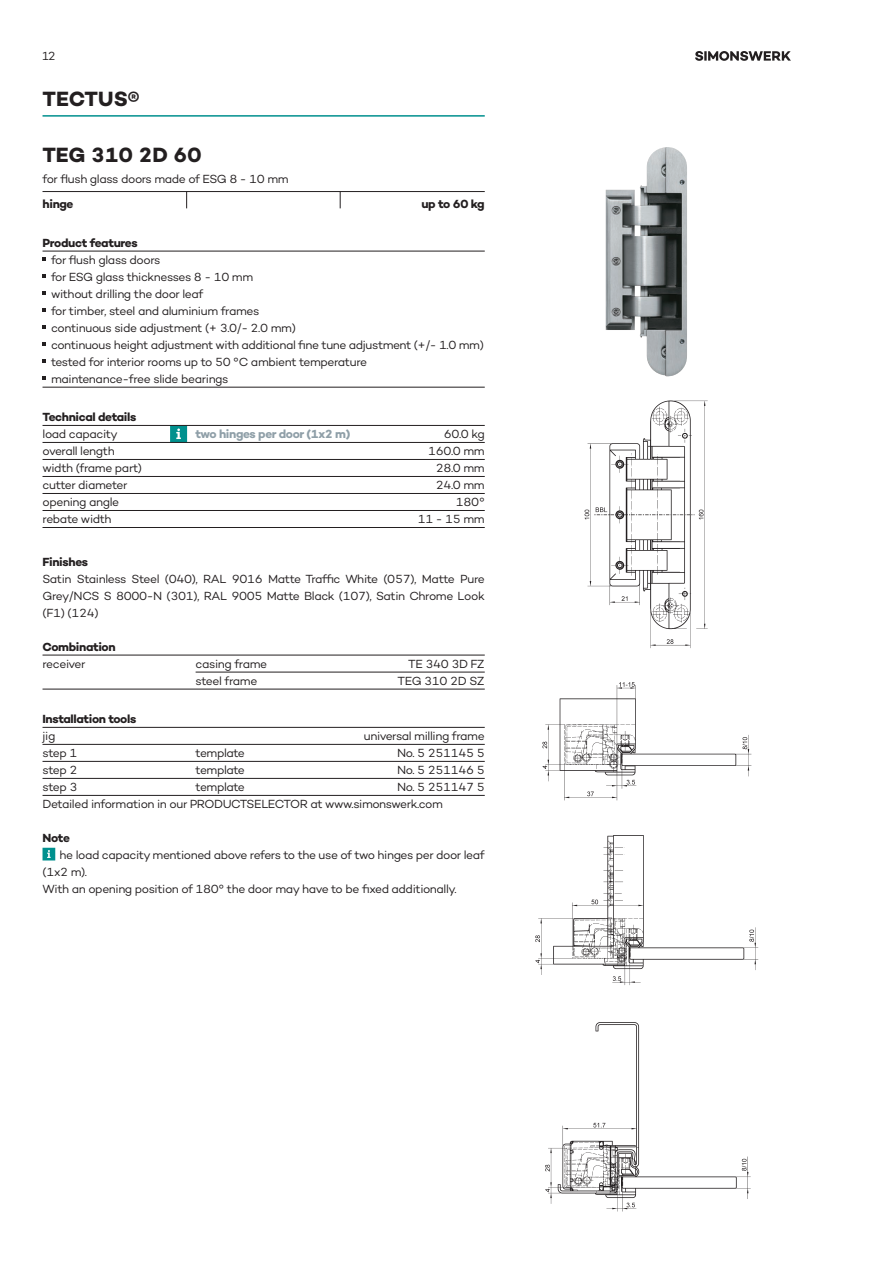
<style>
.page{position:relative;width:893px;height:1263px;background:#fff}
.page>*{position:absolute;margin:0;border:0;box-sizing:border-box;transform-origin:0 0}
.t1{font:700 21px "Campton";color:#231f20}
.t2{font:12px/17px "Campton";letter-spacing:-.035em;color:#231f20}
.t3{font:700 12px "Campton";letter-spacing:-.03em;color:#231f20}
.t4{font:700 12px "Campton";letter-spacing:-.035em;color:#8f9fa8}
</style>
<div class="page">
<svg style="left:695px;top:51px;width:96px;height:10px"></svg>
<hr style="left:43px;top:115px;width:442px;height:2px;background:#00908e">
<hr style="left:43px;top:191px;width:442px;height:1px;background:#231f20">
<svg style="left:186px;top:192px;width:1px;height:16px"></svg>
<svg style="left:340px;top:192px;width:1px;height:16px"></svg>
<svg style="left:170px;top:426px;width:17px;height:16px"></svg>
<hr style="left:43px;top:442px;width:442px;height:1px;background:#231f20">
<hr style="left:43px;top:459px;width:442px;height:1px;background:#231f20">
<hr style="left:43px;top:476px;width:442px;height:1px;background:#231f20">
<hr style="left:43px;top:493px;width:442px;height:1px;background:#231f20">
<hr style="left:43px;top:510px;width:442px;height:1px;background:#231f20">
<hr style="left:43px;top:527px;width:442px;height:1px;background:#231f20">
<hr style="left:43px;top:425px;width:442px;height:1px;background:#231f20">
<hr style="left:196px;top:672px;width:289px;height:1px;background:#231f20">
<hr style="left:43px;top:689px;width:442px;height:1px;background:#231f20">
<hr style="left:43px;top:655px;width:442px;height:1px;background:#231f20">
<hr style="left:43px;top:727px;width:442px;height:1px;background:#231f20">
<hr style="left:43px;top:744px;width:442px;height:1px;background:#231f20">
<hr style="left:43px;top:761px;width:442px;height:1px;background:#231f20">
<hr style="left:43px;top:778px;width:442px;height:1px;background:#231f20">
<hr style="left:43px;top:795px;width:442px;height:1px;background:#231f20">
<svg style="left:43px;top:848px;width:12px;height:12px"></svg>
<img style="left:584px;top:400px;width:124px;height:248px">
<img style="left:606px;top:147px;width:81px;height:230px">
<hr style="left:43px;top:251px;width:442px;height:1px;background:#231f20">
<hr style="left:43px;top:387px;width:442px;height:1px;background:#231f20">
<img style="left:542px;top:682px;width:210px;height:119px">
<img style="left:535px;top:835px;width:224px;height:150px">
<img style="left:545px;top:1022px;width:206px;height:190px">
<p class="t2" style="left:43px;top:47px;width:14px">12</p>
<h1 class="t1" style="left:43px;top:86px;width:99px">TECTUS®</h1>
<h1 class="t1" style="left:43px;top:141px;width:161px">TEG 310 2D 60</h1>
<p class="t2" style="left:43px;top:170px;width:248px">for flush glass doors made of ESG 8 - 10 mm</p>
<p class="t3" style="left:43px;top:197px;width:32px">hinge</p>
<p class="t3" style="left:421px;top:197px;width:65px">up to 60 kg</p>
<p class="t3" style="left:43px;top:235px;width:97px">Product features</p>
<p class="t2" style="left:51px;top:251px;width:434px">for flush glass doors<br>for ESG glass thicknesses 8 - 10 mm<br>without drilling the door leaf<br>for timber, steel and aluminium frames<br>continuous side adjustment (+ 3.0/- 2.0 mm)<br>continuous height adjustment with additional fine tune adjustment (+/- 1.0 mm) tested for interior rooms up to 50 °C ambient temperature<br>maintenance-free slide bearings</p>
<p class="t3" style="left:43px;top:409px;width:95px">Technical details</p>
<p class="t2" style="left:43px;top:425px;width:77px">load capacity</p>
<p class="t2" style="left:444px;top:425px;width:43px">60.0 kg</p>
<p class="t2" style="left:43px;top:442px;width:74px">overall length</p>
<p class="t2" style="left:428px;top:442px;width:58px">160.0 mm</p>
<p class="t2" style="left:43px;top:459px;width:101px">width (frame part)</p>
<p class="t2" style="left:436px;top:459px;width:51px">28.0 mm</p>
<p class="t2" style="left:43px;top:476px;width:86px">cutter diameter</p>
<p class="t2" style="left:436px;top:476px;width:51px">24.0 mm</p>
<p class="t2" style="left:43px;top:493px;width:78px">opening angle</p>
<p class="t2" style="left:456px;top:493px;width:30px">180°</p>
<p class="t2" style="left:43px;top:510px;width:71px">rebate width</p>
<p class="t2" style="left:418px;top:510px;width:69px">11 - 15 mm</p>
<p class="t4" style="left:196px;top:426px;width:156px">two hinges per door (1x2 m)</p>
<p class="t3" style="left:43px;top:554px;width:47px">Finishes</p>
<p class="t2" style="left:43px;top:570px;width:444px;text-align:justify">Satin Stainless Steel (040), RAL 9016 Matte Traffic White (057), Matte Pure Grey/NCS S 8000-N (301), RAL 9005 Matte Black (107), Satin Chrome Look (F1) (124)</p>
<p class="t3" style="left:43px;top:639px;width:75px">Combination</p>
<p class="t2" style="left:43px;top:655px;width:45px">receiver</p>
<p class="t2" style="left:196px;top:655px;width:73px">casing frame</p>
<p class="t2" style="left:408px;top:655px;width:78px">TE 340 3D FZ</p>
<p class="t2" style="left:196px;top:672px;width:63px">steel frame</p>
<p class="t2" style="left:398px;top:672px;width:89px">TEG 310 2D SZ</p>
<p class="t3" style="left:43px;top:711px;width:95px">Installation tools</p>
<p class="t2" style="left:43px;top:727px;width:14px">jig</p>
<p class="t2" style="left:364px;top:727px;width:122px">universal milling frame</p>
<p class="t2" style="left:43px;top:744px;width:36px">step 1</p>
<p class="t2" style="left:196px;top:744px;width:51px">template</p>
<p class="t2" style="left:397px;top:744px;width:89px">No. 5 251145 5</p>
<p class="t2" style="left:43px;top:761px;width:36px">step 2</p>
<p class="t2" style="left:196px;top:761px;width:51px">template</p>
<p class="t2" style="left:397px;top:761px;width:89px">No. 5 251146 5</p>
<p class="t2" style="left:43px;top:778px;width:36px">step 3</p>
<p class="t2" style="left:196px;top:778px;width:51px">template</p>
<p class="t2" style="left:43px;top:778px;width:444px;text-indent:354px">No. 5 251147 5<br>Detailed information in our PRODUCTSELECTOR at www.simonswerk.com</p>
<p class="t3" style="left:43px;top:830px;width:29px">Note</p>
<p class="t2" style="left:43px;top:846px;width:444px;text-indent:17px">he load capacity mentioned above refers to the use of two hinges per door leaf (1x2 m).<br>With an opening position of 180° the door may have to be fixed additionally.</p>
</div>
